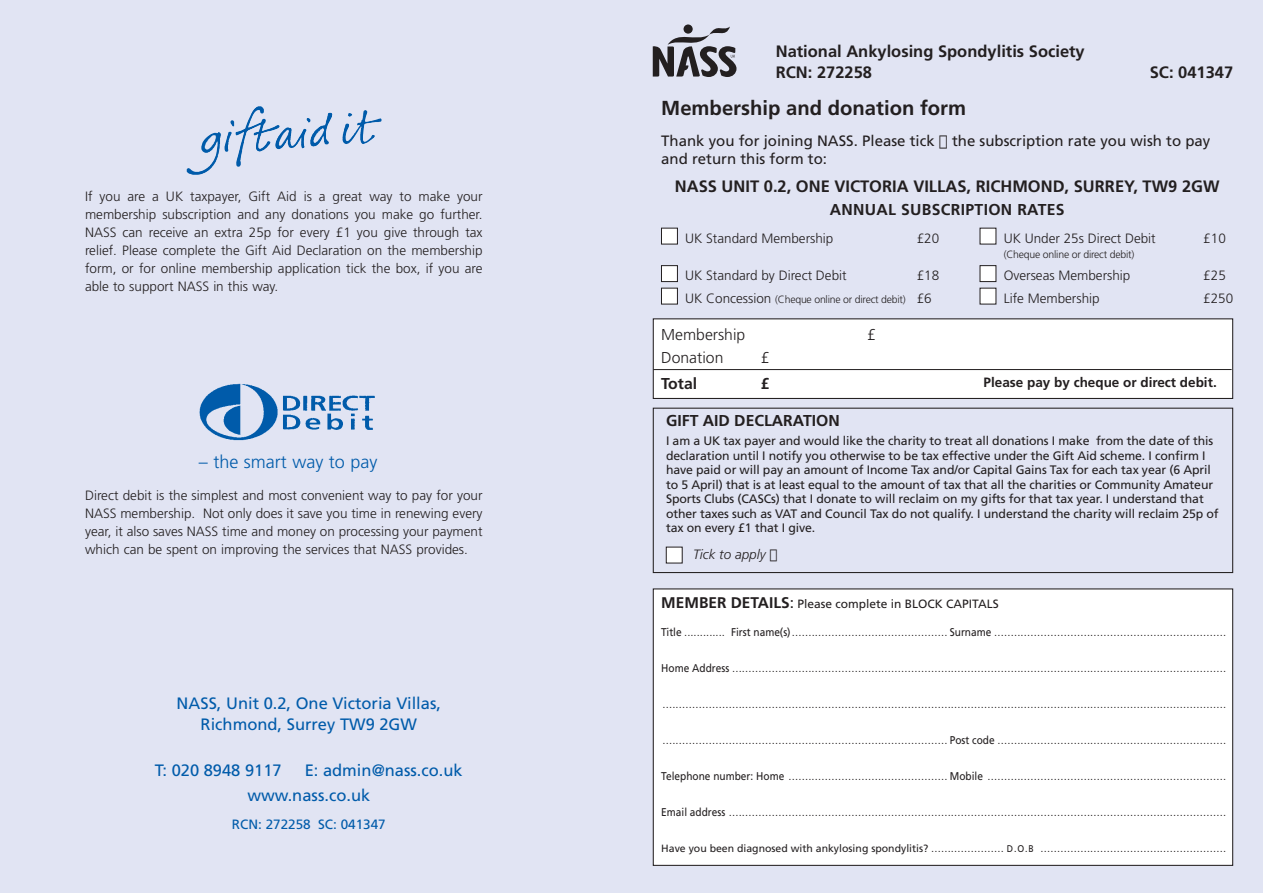
<style>
.page{position:relative;width:1263px;height:893px;background:#e1e4f3}
.page>*{position:absolute;margin:0;border:0;box-sizing:border-box;transform-origin:0 0}
.t1{font:700 20.25px "Frutiger";color:#231f20}
.t2{font:300 18px "Frutiger";color:#005baa}
.t3{font:700 16.5px/21px "Frutiger";color:#231f20}
.t4{font:16.5px/21px "Frutiger";color:#005baa;text-align:center}
.t5{font:700 15.75px "Frutiger";color:#231f20}
.t6{font:700 15.75px "Frutiger";letter-spacing:.02em;color:#231f20}
.t7{font:300 15.75px "Frutiger";color:#231f20}
.t8{font:15px/18px "Frutiger";color:#231f20}
.t9{font:300 13.5px/18px "Frutiger";color:#231f20;text-align:justify}
.t10{font:700 13.5px "Frutiger";color:#231f20}
.t11{font:13.5px "Frutiger";color:#005baa}
.t12{font:italic 300 13.5px "Frutiger";color:#231f20}
.t13{font:12.3px/14.5px "Frutiger";letter-spacing:-.01em;color:#231f20}
.t14{font:12px "Frutiger";color:#231f20}
.t15{font:300 10.5px "Frutiger";letter-spacing:-.02em;color:#231f20}
.t16{font:9.75px "Frutiger";color:#231f20;scale:.9 1}
.s1{font-size:13.5px}
.s2{font-weight:700;font-size:15.45px}
.s3{font-size:15.45px}
.s4{font-size:11.25px}
.s5{font-size:10.5px}
</style>
<div class="page">
<div style="left:653px;top:319px;width:580px;height:79px;background:#fff"></div>
<div style="left:653px;top:318px;width:580px;height:81px;border:1px solid #231f20"></div>
<img style="left:235px;top:106px;width:45px;height:61px">
<img style="left:199px;top:383px;width:176px;height:58px">
<div style="left:661px;top:228px;width:16px;height:16px;background:#fff"></div>
<div style="left:661px;top:228px;width:17px;height:16px;border:1px solid #231f20"></div>
<div style="left:980px;top:228px;width:16px;height:16px;background:#fff"></div>
<div style="left:661px;top:266px;width:16px;height:16px;background:#fff"></div>
<div style="left:661px;top:265px;width:17px;height:17px;border:1px solid #231f20"></div>
<div style="left:980px;top:266px;width:16px;height:16px;background:#fff"></div>
<div style="left:980px;top:265px;width:16px;height:17px;border:1px solid #231f20"></div>
<div style="left:661px;top:288px;width:16px;height:16px;background:#fff"></div>
<div style="left:661px;top:288px;width:17px;height:16px;border:1px solid #231f20"></div>
<div style="left:980px;top:288px;width:16px;height:16px;background:#fff"></div>
<div style="left:653px;top:408px;width:580px;height:165px;border:1px solid #231f20"></div>
<div style="left:653px;top:589px;width:580px;height:276px;background:#fff"></div>
<div style="left:653px;top:588px;width:580px;height:278px;border:1px solid #231f20"></div>
<div style="left:666px;top:547px;width:16px;height:16px;background:#fff"></div>
<div style="left:666px;top:547px;width:16px;height:16px;border:1px solid #231f20"></div>
<hr style="left:653px;top:369px;width:578px;height:1px;background:#231f20">
<svg style="left:653px;top:46px;width:83px;height:31px"></svg>
<svg style="left:683px;top:24px;width:10px;height:10px"></svg>
<svg style="left:668px;top:30px;width:41px;height:20px"></svg>
<svg style="left:709px;top:23px;width:21px;height:15px"></svg>
<p class="t9" style="left:85px;top:187px;width:399px">If you are a UK taxpayer, Gift Aid is a great way to make your membership subscription and any donations you make go further.<br>NASS can receive an extra 25p for every £1 you give through tax relief. Please complete the Gift Aid Declaration on the membership form, or for online membership application tick the box, if you are able to support NASS in this way.</p>
<h2 class="t2" style="left:199px;top:451px;width:180px">– the smart way to pay</h2>
<p class="t9" style="left:85px;top:487px;width:399px">Direct debit is the simplest and most convenient way to pay for your NASS membership. Not only does it save you time in renewing every year, it also saves NASS time and money on processing your payment which can be spent on improving the services that NASS provides.</p>
<h3 class="t4" style="left:177px;top:692px;width:266px">NASS, Unit 0.2, One Victoria Villas,<br>Richmond, Surrey TW9 2GW</h3>
<h3 class="t4" style="left:155px;top:760px;width:128px">T: 020 8948 9117</h3>
<h3 class="t4" style="left:247px;top:758px;width:217px;line-height:25.2px;text-align:left;text-indent:57px">E: admin@nass.co.uk www.nass.co.uk</h3>
<h3 class="t11" style="left:232px;top:816px;width:155px">RCN: 272258 SC: 041347</h3>
<h3 class="t3" style="left:776px;top:41px;width:310px">National Ankylosing Spondylitis Society<br>RCN: 272258</h3>
<h3 class="t3" style="left:1150px;top:62px;width:85px">SC: 041347</h3>
<h1 class="t1" style="left:661px;top:96px;width:306px">Membership and donation form</h1>
<h3 class="t8" style="left:661px;top:132px;width:551px">Thank you for joining NASS. Please tick ✔ the subscription rate you wish to pay and return this form to:</h3>
<h3 class="t3" style="left:675px;top:175px;width:546px">NASS UNIT 0.2, ONE VICTORIA VILLAS, RICHMOND, SURREY, TW9 2GW</h3>
<h3 class="t6" style="left:830px;top:200px;width:236px">ANNUAL SUBSCRIPTION RATES</h3>
<h3 class="t9" style="left:685px;top:229px;width:150px">UK Standard Membership</h3>
<h3 class="t9" style="left:917px;top:229px;width:24px">£20</h3>
<h3 class="t9" style="left:1004px;top:229px;width:154px">UK Under 25s Direct Debit</h3>
<h3 class="t9" style="left:1203px;top:229px;width:24px">£10</h3>
<p class="t15" style="left:1004px;top:248px;width:132px">(Cheque online or direct debit)</p>
<h3 class="t9" style="left:685px;top:267px;width:163px">UK Standard by Direct Debit</h3>
<h3 class="t9" style="left:917px;top:267px;width:24px">£18</h3>
<h3 class="t9" style="left:1004px;top:267px;width:128px">Overseas Membership</h3>
<h3 class="t9" style="left:1203px;top:267px;width:24px">£25</h3>
<p class="t15" style="left:685px;top:293px;width:248px"><span class="s1">UK Concession</span> (Cheque online or direct debit) <span class="s1">£6</span></p>
<h3 class="t9" style="left:1004px;top:289px;width:97px">Life Membership</h3>
<h3 class="t9" style="left:1203px;top:289px;width:31px">£250</h3>
<h3 class="t7" style="left:661px;top:326px;width:86px">Membership</h3>
<h3 class="t7" style="left:867px;top:326px;width:10px">£</h3>
<h3 class="t7" style="left:661px;top:348px;width:64px">Donation</h3>
<h3 class="t7" style="left:761px;top:348px;width:10px">£</h3>
<h3 class="t5" style="left:661px;top:374px;width:37px">Total</h3>
<h3 class="t5" style="left:761px;top:374px;width:10px">£</h3>
<h3 class="t10" style="left:984px;top:375px;width:235px">Please pay by cheque or direct debit.</h3>
<h3 class="t5" style="left:666px;top:411px;width:175px">GIFT AID DECLARATION</h3>
<p class="t13" style="left:666px;top:433px;width:554px">I am a UK tax payer and would like the charity to treat all donations I make from the date of this declaration until I notify you otherwise to be tax effective under the Gift Aid scheme. I confirm I have paid or will pay an amount of Income Tax and/or Capital Gains Tax for each tax year (6 April to 5 April) that is at least equal to the amount of tax that all the charities or Community Amateur Sports Clubs (CASCs) that I donate to will reclaim on my gifts for that tax year. I understand that other taxes such as VAT and Council Tax do not qualify. I understand the charity will reclaim 25p of tax on every £1 that I give.</p>
<h3 class="t12" style="left:693px;top:546px;width:86px">Tick to apply ✔</h3>
<p class="t14" style="left:661px;top:597px;width:339px"><span class="s2">MEMBER DETAILS</span><span class="s3">:</span> Please complete in BLOCK CAPITALS</p>
<p class="t16" style="left:661px;top:627px;width:629px"><span class="s4">Title</span> ............. <span class="s4">First name(s)</span>............................................... <span class="s4">Surname</span> ......................................................................</p>
<p class="t16" style="left:661px;top:663px;width:629px"><span class="s4">Home Address</span> .....................................................................................................................................................</p>
<p class="t16" style="left:663px;top:699px;width:627px">..........................................................................................................................................................................</p>
<p class="t16" style="left:663px;top:735px;width:627px">...................................................................................... <span class="s4">Post code</span> .....................................................................</p>
<p class="t16" style="left:661px;top:771px;width:629px"><span class="s4">Telephone number: Home</span> ................................................ <span class="s4">Mobile</span> ........................................................................</p>
<p class="t16" style="left:661px;top:807px;width:629px"><span class="s4">Email address</span> ......................................................................................................................................................</p>
<p class="t16" style="left:661px;top:843px;width:629px"><span class="s5">Have you been diagnosed with ankylosing spondylitis?</span> ...................... D.O.B ........................................................</p>
</div>
